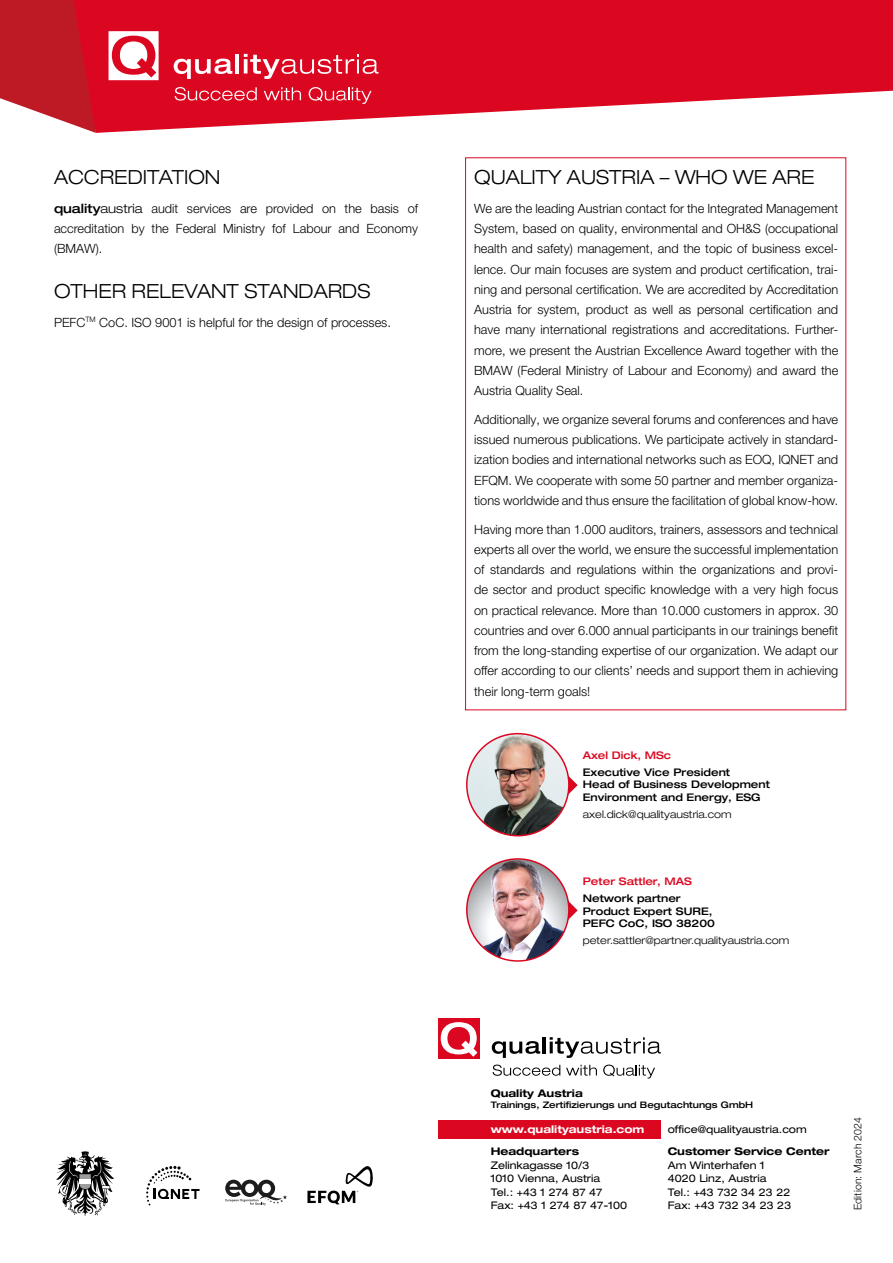
<style>
.page{position:relative;width:893px;height:1263px;background:#fff}
.page>*{position:absolute;margin:0;border:0;box-sizing:border-box;transform-origin:0 0}
.t1{font:300 expanded 19.5px "Helvetica Neue LT Pro";color:#000}
.t2{font:300 12.75px/20.2px "Helvetica Neue LT Pro";color:#000;text-align:justify}
.t3{font:expanded 10.5px/13.5px "Helvetica Neue LT Pro";color:#000}
.t4{font:500 expanded 10.5px/12.6px "Helvetica Neue LT Pro";color:#000}
.t5{font:300 expanded 10.5px "Helvetica Neue LT Pro";color:#000}
.t6{font:700 expanded 10.5px "Helvetica Neue LT Pro";color:#000}
.t7{font:500 expanded 10.5px "Helvetica Neue LT Pro";color:#db0720}
.t8{font:700 expanded 10.5px "Helvetica Neue LT Pro";color:#fff}
.t9{font:300 10.5px "Helvetica Neue LT Pro";letter-spacing:.01em;color:#000}
.t10{font:500 expanded 9px "Helvetica Neue LT Pro";color:#000}
.s1{font-weight:500;font-stretch:expanded}
.s2{font-stretch:expanded}
</style>
<div class="page">
<svg style="left:0;top:0;width:71px;height:124px;background:#c4313b"></svg>
<svg style="left:71px;top:0;width:822px;height:133px;fill:#db0720"></svg>
<svg style="left:174px;top:59px;width:58px;height:20px"></svg>
<hr style="left:235px;top:54px;width:4px;height:19px;background:#fff">
<svg style="left:244px;top:54px;width:135px;height:25px;background:#e23e51"></svg>
<svg style="left:109px;top:31px;width:50px;height:49px"></svg>
<svg style="left:175px;top:87px;width:82px;height:14px"></svg>
<svg style="left:264px;top:87px;width:37px;height:13px"></svg>
<svg style="left:309px;top:87px;width:62px;height:17px"></svg>
<div style="left:438px;top:1120px;width:223px;height:19px;background:#db0720"></div>
<svg style="left:492px;top:1041px;width:48px;height:17px"></svg>
<hr style="left:543px;top:1037px;width:3px;height:16px;background:#000">
<svg style="left:550px;top:1037px;width:111px;height:21px"></svg>
<div style="left:438px;top:1018px;width:41px;height:41px;background:#db0720"></div>
<svg style="left:441px;top:1022px;width:36px;height:35px"></svg>
<svg style="left:493px;top:1064px;width:67px;height:12px"></svg>
<svg style="left:566px;top:1065px;width:31px;height:10px"></svg>
<svg style="left:603px;top:1064px;width:52px;height:14px"></svg>
<svg style="left:56px;top:1151px;width:58px;height:64px"></svg>
<hr style="left:80px;top:1179px;width:11px;height:4px;background:#fff">
<svg style="left:225px;top:1180px;width:62px;height:25px"></svg>
<svg style="left:146px;top:1166px;width:54px;height:39px"></svg>
<svg style="left:307px;top:1166px;width:66px;height:38px"></svg>
<svg style="left:569px;top:902px;width:9px;height:17px"></svg>
<img style="left:467px;top:859px;width:102px;height:102px">
<div style="left:466px;top:858px;width:104px;height:104px;border:2px solid #db0720;border-radius:50%"></div>
<svg style="left:569px;top:776px;width:9px;height:18px"></svg>
<img style="left:467px;top:734px;width:102px;height:102px;border-radius:51px">
<div style="left:466px;top:733px;width:104px;height:103px;border:2px solid #db0720;border-radius:50%"></div>
<h1 class="t1" style="left:54px;top:165px;width:168px">ACCREDITATION</h1>
<p class="t2" style="left:54px;top:198px;width:366px"><span class="s1">quality</span><span class="s2">austria</span> audit services are provided on the basis of accreditation by the Federal Ministry fof Labour and Economy (BMAW).</p>
<h1 class="t1" style="left:54px;top:279px;width:318px">OTHER RELEVANT STANDARDS</h1>
<p class="t2" style="left:54px;top:312px;width:338px">PEFC<sup>TM</sup> CoC. ISO 9001 is helpful for the design of processes.</p>
<h1 class="t1" style="left:474px;top:165px;width:342px">QUALITY AUSTRIA – WHO WE ARE</h1>
<p class="t2" style="left:474px;top:198px;width:366px">We are the leading Austrian contact for the Integrated Management System, based on quality, environmental and OH&amp;S (occupational health and safety) management, and the topic of business excel&shy;lence. Our main focuses are system and product certification, trai&shy;ning and personal certification. We are accredited by Accreditation Austria for system, product as well as personal certification and have many international registrations and accreditations. Further&shy;more, we present the Austrian Excellence Award together with the BMAW (Federal Ministry of Labour and Economy) and award the Austria Quality Seal.</p>
<p class="t2" style="left:474px;top:409px;width:366px">Additionally, we organize several forums and conferences and have issued numerous publications. We participate actively in standard&shy;ization bodies and international networks such as EOQ, IQNET and EFQM. We cooperate with some 50 partner and member organiza&shy;tions worldwide and thus ensure the facilitation of global know-how.</p>
<p class="t2" style="left:474px;top:519px;width:366px">Having more than 1.000 auditors, trainers, assessors and technical experts all over the world, we ensure the successful implementation of standards and regulations within the organizations and provi&shy;de sector and product specific knowledge with a very high focus on practical relevance. More than 10.000 customers in approx. 30 countries and over 6.000 annual participants in our trainings benefit from the long-standing expertise of our organization. We adapt our offer according to our clients’ needs and support them in achieving their long-term goals!</p>
<p class="t7" style="left:583px;top:748px;width:90px">Axel Dick, MSc</p>
<p class="t4" style="left:583px;top:765px;width:189px">Executive Vice President<br>Head of Business Development<br>Environment and Energy, ESG</p>
<p class="t5" style="left:583px;top:808px;width:150px">axel.dick@qualityaustria.com</p>
<p class="t7" style="left:583px;top:875px;width:111px">Peter Sattler, MAS</p>
<p class="t4" style="left:583px;top:892px;width:134px">Network partner<br>Product Expert SURE,<br>PEFC CoC, ISO 38200</p>
<p class="t5" style="left:583px;top:934px;width:208px">peter.sattler@partner.qualityaustria.com</p>
<p class="t6" style="left:491px;top:1087px;width:93px">Quality Austria</p>
<p class="t10" style="left:491px;top:1099px;width:264px">Trainings, Zertifizierungs und Begutachtungs GmbH</p>
<p class="t8" style="left:491px;top:1122px;width:155px">www.qualityaustria.com</p>
<p class="t3" style="left:668px;top:1122px;width:141px">office@qualityaustria.com</p>
<p class="t6" style="left:491px;top:1145px;width:90px">Headquarters</p>
<p class="t3" style="left:491px;top:1158px;width:138px">Zelinkagasse 10/3<br>1010 Vienna, Austria<br>Tel.: +43 1 274 87 47<br>Fax: +43 1 274 87 47-100</p>
<p class="t6" style="left:668px;top:1145px;width:163px">Customer Service Center</p>
<p class="t3" style="left:668px;top:1158px;width:125px">Am Winterhafen 1<br>4020 Linz, Austria<br>Tel.: +43 732 34 23 22<br>Fax: +43 732 34 23 23</p>
<p class="t9" style="left:851px;top:1210px;width:95px;rotate:-90deg">Edition: March 2024</p>
</div>
